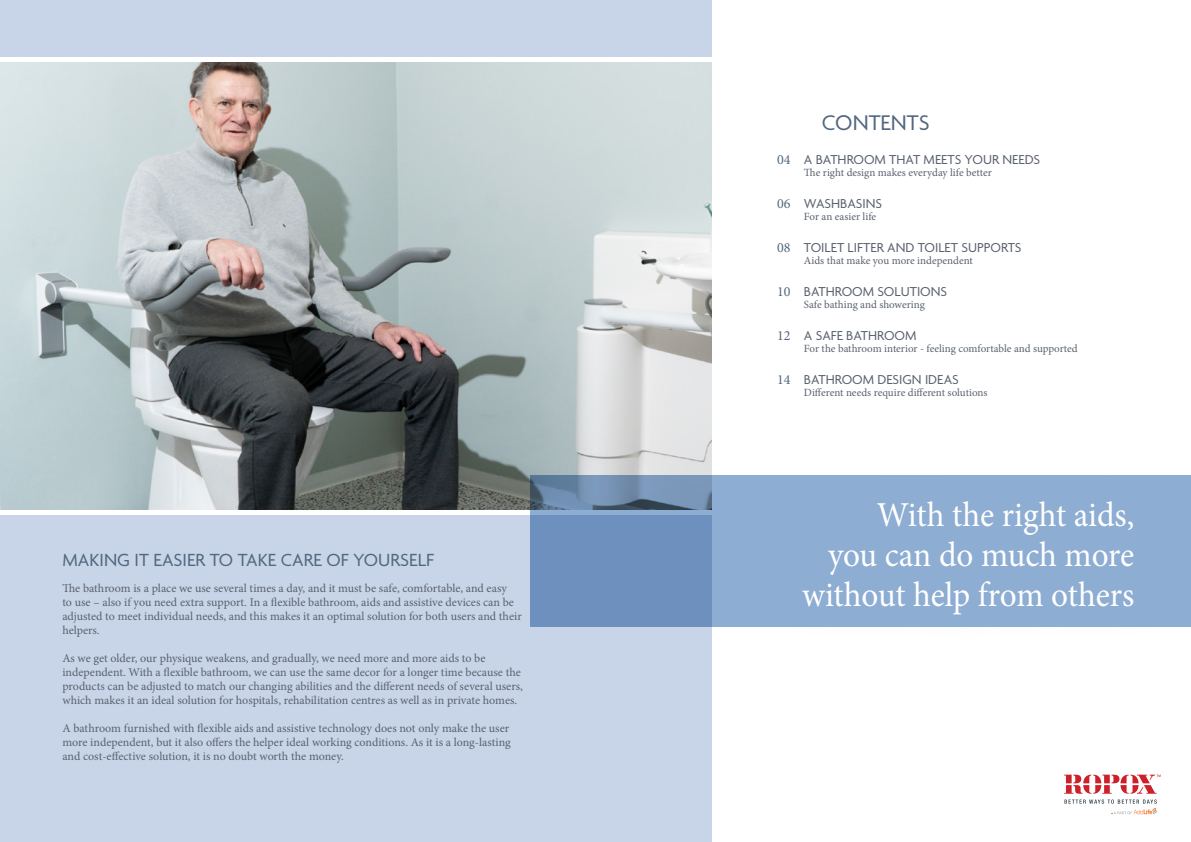
<style>
.page{position:relative;width:1191px;height:842px;background:#fff}
.page>*{position:absolute;margin:0;border:0;box-sizing:border-box;transform-origin:0 0}
.t1{font:35px/40px "Minion Pro";letter-spacing:-.005em;color:#fff;text-align:right;scale:.95 1}
.t2{font:23px "Agenda";color:#53677f}
.t3{font:19px "Agenda";color:#53677f}
.t4{font:14px "Agenda";color:#5a616e}
.t5{font:12px/14px "Minion Pro";letter-spacing:-.005em;color:#5a616e}
.t6{font:11px "Minion Pro";color:#5a616e}
.s1{font-family:"Minion Pro";color:#53677f}
</style>
<div class="page">
<img style="left:0;top:62px;width:711px;height:448px">
<div style="left:0;top:515px;width:711px;height:327px;background:#c8d5e8"></div>
<div style="left:0;top:0;width:711px;height:57px;background:#c8d5e8"></div>
<svg style="left:530px;top:475px;width:661px;height:151px;background:#7898c2"></svg>
<div style="left:775px;top:473px;width:387px;height:169px;background:#8dadd3"></div>
<svg style="left:1064px;top:775px;width:96px;height:39px"></svg>
<h3 class="t3" style="left:62px;top:550px;width:373px">MAKING IT EASIER TO TAKE CARE OF YOURSELF</h3>
<p class="t5" style="left:62px;top:582px;width:461px">The bathroom is a place we use several times a day, and it must be safe, comfortable, and easy<br>to use – also if you need extra support. In a flexible bathroom, aids and assistive devices can be adjusted to meet individual needs, and this makes it an optimal solution for both users and their helpers.</p>
<p class="t5" style="left:62px;top:652px;width:462px">As we get older, our physique weakens, and gradually, we need more and more aids to be independent. With a flexible bathroom, we can use the same decor for a longer time because the products can be adjusted to match our changing abilities and the different needs of several users, which makes it an ideal solution for hospitals, rehabilitation centres as well as in private homes.</p>
<p class="t5" style="left:62px;top:722px;width:450px">A bathroom furnished with flexible aids and assistive technology does not only make the user more independent, but it also offers the helper ideal working conditions. As it is a long-lasting and cost-effective solution, it is no doubt worth the money.</p>
<h2 class="t2" style="left:822px;top:110px;width:109px">CONTENTS</h2>
<p class="t4" style="left:777px;top:152px;width:265px"><span class="s1">04</span> A BATHROOM THAT MEETS YOUR NEEDS</p>
<p class="t6" style="left:804px;top:165px;width:189px">The right design makes everyday life better</p>
<p class="t4" style="left:777px;top:196px;width:107px"><span class="s1">06</span> WASHBASINS</p>
<p class="t6" style="left:804px;top:209px;width:74px">For an easier life</p>
<p class="t4" style="left:777px;top:240px;width:246px"><span class="s1">08</span> TOILET LIFTER AND TOILET SUPPORTS</p>
<p class="t6" style="left:804px;top:253px;width:170px">Aids that make you more independent</p>
<p class="t4" style="left:777px;top:284px;width:172px"><span class="s1">10</span> BATHROOM SOLUTIONS</p>
<p class="t6" style="left:804px;top:297px;width:122px">Safe bathing and showering</p>
<p class="t4" style="left:777px;top:328px;width:141px"><span class="s1">12</span> A SAFE BATHROOM</p>
<p class="t6" style="left:804px;top:341px;width:275px">For the bathroom interior - feeling comfortable and supported</p>
<p class="t4" style="left:777px;top:372px;width:183px"><span class="s1">14</span> BATHROOM DESIGN IDEAS</p>
<p class="t6" style="left:804px;top:385px;width:185px">Different needs require different solutions</p>
<h1 class="t1" style="left:802px;top:494px;width:351px">With the right aids,<br>you can do much more without help from others</h1>
</div>
